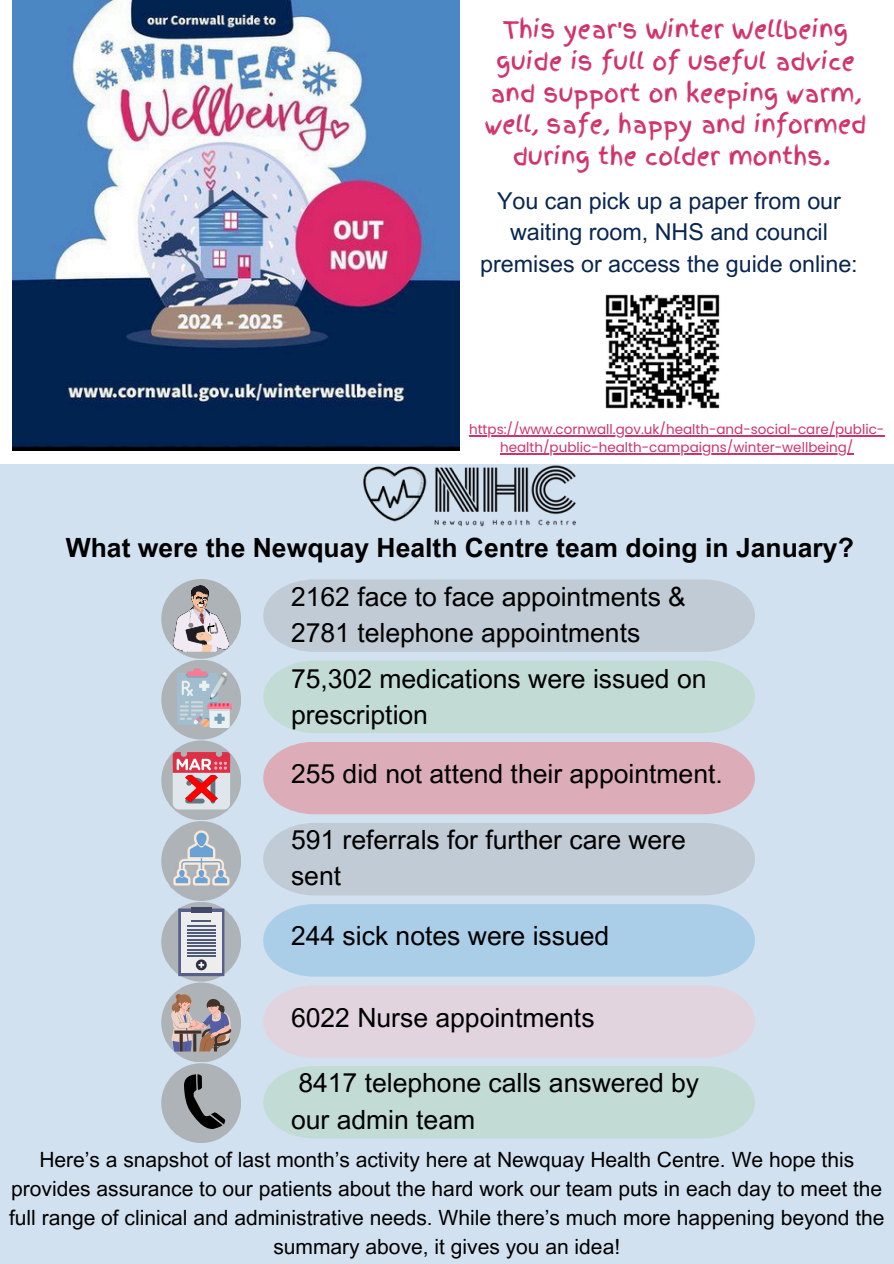
<style>
.page{position:relative;width:894px;height:1264px;background:#fff}
.page>*{position:absolute;margin:0;border:0;box-sizing:border-box;transform-origin:0 0}
.t1{font:26.55px/36.3px "Arial MT Pro";color:#000}
.t2{font:700 26.55px "Arial MT Pro";color:#000}
.t3{font:23.25px/31.5px "Finger Paint";color:#cf326c;text-align:center}
.t4{font:23.25px/31.5px "Arial MT Pro";color:#082650;text-align:center}
.t5{font:21px/29.2px "Arial MT Pro";color:#000;text-align:center}
.t6{font:13.5px "Poppins";color:#cf326c}
</style>
<div class="page">
<img style="left:13px;top:0;width:446px;height:450px">
<img style="left:605px;top:294px;width:115px;height:115px">
<div style="left:0;top:464px;width:892px;height:799px;background:#d2e1f0"></div>
<img style="left:364px;top:465px;width:212px;height:62px">
<div style="left:161px;top:659px;width:80px;height:80px;background:#aeb3b7;border-radius:50%"></div>
<div style="left:177px;top:673px;width:40px;height:52px;background:#a2bdcd"></div>
<svg style="left:180px;top:668px;width:52px;height:60px"></svg>
<div style="left:161px;top:740px;width:80px;height:80px;background:#aeb3b7;border-radius:50%"></div>
<div style="left:173px;top:760px;width:57px;height:49px;background:#e0e7ec;border-radius:6px"></div>
<svg style="left:173px;top:752px;width:57px;height:51px"></svg>
<img style="left:185px;top:775px;width:32px;height:26px">
<div style="left:161px;top:821px;width:80px;height:80px;background:#aeb3b7;border-radius:50%"></div>
<img style="left:168px;top:828px;width:62px;height:63px">
<div style="left:161px;top:579px;width:80px;height:79px;background:#aeb3b7;border-radius:50%"></div>
<svg style="left:173px;top:586px;width:56px;height:65px"></svg>
<div style="left:161px;top:982px;width:80px;height:80px;background:#aeb3b7;border-radius:50%"></div>
<div style="left:161px;top:901px;width:80px;height:80px;background:#aeb3b7;border-radius:50%"></div>
<svg style="left:178px;top:908px;width:46px;height:68px"></svg>
<div style="left:181px;top:912px;width:40px;height:60px;background:#ededed"></div>
<div style="left:191px;top:907px;width:20px;height:6px;background:#414868"></div>
<svg style="left:187px;top:920px;width:28px;height:50px"></svg>
<div style="left:263px;top:579px;width:491px;height:73px;background:#c1cbd5"></div>
<div style="left:263px;top:660px;width:491px;height:73px;background:#c2dcd5"></div>
<div style="left:263px;top:742px;width:491px;height:72px;background:#dcadb9"></div>
<div style="left:263px;top:985px;width:491px;height:72px;background:#e1d4df"></div>
<div style="left:263px;top:904px;width:491px;height:72px;background:#aacde8"></div>
<div style="left:263px;top:823px;width:491px;height:72px;background:#c1cbd5"></div>
<svg style="left:171px;top:991px;width:61px;height:60px"></svg>
<div style="left:161px;top:1063px;width:80px;height:79px;background:#aeb3b7;border-radius:50%"></div>
<div style="left:263px;top:1066px;width:491px;height:72px;background:#c2dcd5"></div>
<svg style="left:184px;top:1074px;width:41px;height:55px"></svg>
<hr style="left:469px;top:435px;width:415px;height:1px;background:#cf326c">
<hr style="left:500px;top:453px;width:353px;height:1px;background:#cf326c">
<p class="t3" style="left:484px;top:14px;width:383px">This year's Winter Wellbeing guide is full of useful advice and support on keeping warm, well, safe, happy and informed during the colder months.</p>
<p class="t4" style="left:480px;top:187px;width:379px">You can pick up a paper from our waiting room, NHS and council premises or access the guide online:</p>
<h3 class="t6" style="left:469px;top:420px;width:416px">https://www.cornwall.gov.uk/health-and-social-care/public-</h3>
<h3 class="t6" style="left:500px;top:438px;width:354px">health/public-health-campaigns/winter-wellbeing/</h3>
<p class="t2" style="left:66px;top:538px;width:789px">What were the Newquay Health Centre team doing in January?</p>
<p class="t1" style="left:291px;top:581px;width:396px">2162 face to face appointments &amp;<br>2781 telephone appointments</p>
<h1 class="t1" style="left:291px;top:663px;width:417px">75,302 medications were issued on prescription</h1>
<p class="t1" style="left:291px;top:759px;width:433px">255 did not attend their appointment.</p>
<p class="t1" style="left:291px;top:824px;width:396px">591 referrals for further care were sent</p>
<p class="t1" style="left:291px;top:920px;width:320px">244 sick notes were issued</p>
<p class="t1" style="left:291px;top:1002px;width:305px">6022 Nurse appointments</p>
<p class="t1" style="left:291px;top:1068px;width:409px">8417 telephone calls answered by our admin team</p>
<p class="t5" style="left:9px;top:1147px;width:876px">Here’s a snapshot of last month’s activity here at Newquay Health Centre. We hope this provides assurance to our patients about the hard work our team puts in each day to meet the full range of clinical and administrative needs. While there’s much more happening beyond the summary above, it gives you an idea!</p>
</div>
